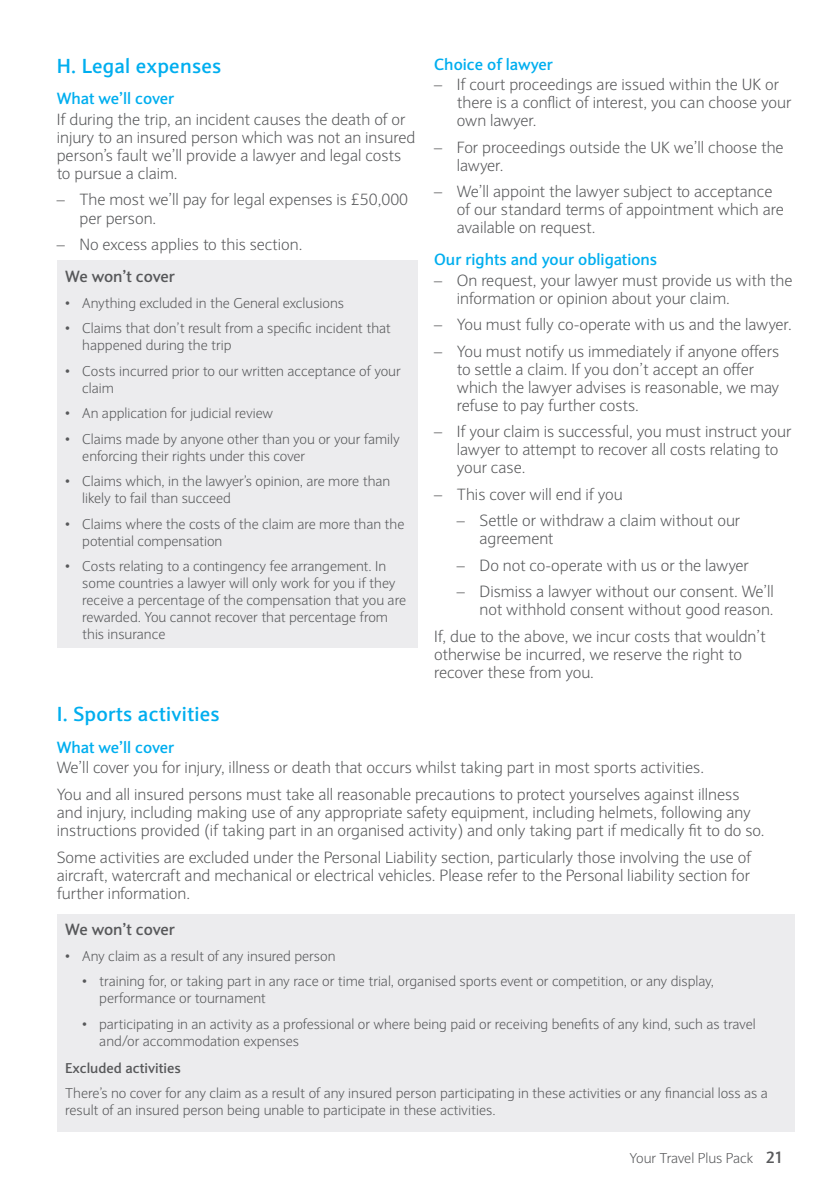
<style>
.page{position:relative;width:840px;height:1191px;background:#fff}
.page>*{position:absolute;margin:0;border:0;box-sizing:border-box;transform-origin:0 0}
.NEW_Heading_2{font:700 20px "Expert Sans";letter-spacing:.015em;color:#00aeef}
.NEW_Body_Text{font:300 16px/18px "Expert Sans";color:#57585a}
.NEW_Heading_3{font:700 16px "Expert Sans";color:#00aeef}
.NEW_Body_Text-2{font:700 16px "Expert Sans";letter-spacing:-.01em;color:#57585a}
.NEW_Body_Text-3{font:300 14px/17px "Expert Sans";color:#57585a}
.NEW_Body_Text-4{font:700 14px "Expert Sans";color:#57585a}
.s1{font-weight:700;font-size:16px}
</style>
<div class="page">
<div style="left:57px;top:261px;width:360px;height:386px;background:#ececee"></div>
<div style="left:57px;top:913px;width:737px;height:218px;background:#ececee"></div>
<p class="NEW_Heading_2" style="left:57px;top:52px;width:166px">H. Legal expenses</p>
<p class="NEW_Heading_3" style="left:57px;top:88px;width:119px">What we’ll cover</p>
<p class="NEW_Body_Text" style="left:57px;top:110px;width:360px">If during the trip, an incident causes the death of or injury to an insured person which was not an insured person’s fault we’ll provide a lawyer and legal costs to pursue a claim.</p>
<p class="NEW_Body_Text" style="left:79px;top:191px;width:330px;text-indent:-23px">– The most we’ll pay for legal expenses is £50,000 per person.</p>
<p class="NEW_Body_Text" style="left:57px;top:235px;width:247px">– No excess applies to this section.</p>
<p class="NEW_Body_Text-2" style="left:65px;top:266px;width:111px">We won’t cover</p>
<p class="NEW_Body_Text-3" style="left:65px;top:294px;width:280px">• Anything excluded in the General exclusions</p>
<p class="NEW_Body_Text-3" style="left:82px;top:319px;width:310px;text-indent:-17px">• Claims that don’t result from a specific incident that happened during the trip</p>
<p class="NEW_Body_Text-3" style="left:82px;top:362px;width:320px;text-indent:-17px">• Costs incurred prior to our written acceptance of your claim</p>
<p class="NEW_Body_Text-3" style="left:65px;top:404px;width:209px">• An application for judicial review</p>
<p class="NEW_Body_Text-3" style="left:82px;top:430px;width:319px;text-indent:-17px">• Claims made by anyone other than you or your family enforcing their rights under this cover</p>
<p class="NEW_Body_Text-3" style="left:82px;top:472px;width:309px;text-indent:-17px">• Claims which, in the lawyer’s opinion, are more than likely to fail than succeed</p>
<p class="NEW_Body_Text-3" style="left:82px;top:515px;width:323px;text-indent:-17px">• Claims where the costs of the claim are more than the potential compensation</p>
<p class="NEW_Body_Text-3" style="left:82px;top:557px;width:325px;text-indent:-17px">• Costs relating to a contingency fee arrangement. In some countries a lawyer will only work for you if they receive a percentage of the compensation that you are rewarded. You cannot recover that percentage from this insurance</p>
<p class="NEW_Heading_3" style="left:434px;top:53px;width:120px">Choice of lawyer</p>
<p class="NEW_Body_Text" style="left:456px;top:76px;width:336px;text-indent:-23px">– If court proceedings are issued within the UK or there is a conflict of interest, you can choose your own lawyer.</p>
<p class="NEW_Body_Text" style="left:456px;top:138px;width:328px;text-indent:-23px">– For proceedings outside the UK we’ll choose the lawyer.</p>
<p class="NEW_Body_Text" style="left:456px;top:183px;width:328px;text-indent:-23px">– We’ll appoint the lawyer subject to acceptance of our standard terms of appointment which are available on request.</p>
<p class="NEW_Heading_3" style="left:434px;top:248px;width:224px">Our rights and your obligations</p>
<p class="NEW_Body_Text" style="left:456px;top:271px;width:337px;text-indent:-23px">– On request, your lawyer must provide us with the information or opinion about your claim.</p>
<p class="NEW_Body_Text" style="left:434px;top:315px;width:359px">– You must fully co-operate with us and the lawyer.</p>
<p class="NEW_Body_Text" style="left:456px;top:342px;width:324px;text-indent:-23px">– You must notify us immediately if anyone offers to settle a claim. If you don’t accept an offer which the lawyer advises is reasonable, we may refuse to pay further costs.</p>
<p class="NEW_Body_Text" style="left:456px;top:422px;width:336px;text-indent:-23px">– If your claim is successful, you must instruct your lawyer to attempt to recover all costs relating to your case.</p>
<p class="NEW_Body_Text" style="left:434px;top:485px;width:190px">– This cover will end if you</p>
<p class="NEW_Body_Text" style="left:479px;top:511px;width:262px;text-indent:-23px">– Settle or withdraw a claim without our agreement</p>
<p class="NEW_Body_Text" style="left:456px;top:556px;width:293px">– Do not co-operate with us or the lawyer</p>
<p class="NEW_Body_Text" style="left:456px;top:582px;width:318px;text-align:right">– Dismiss a lawyer without our consent. We’ll not withhold consent without good reason.</p>
<p class="NEW_Body_Text" style="left:434px;top:627px;width:333px">If, due to the above, we incur costs that wouldn’t otherwise be incurred, we reserve the right to recover these from you.</p>
<p class="NEW_Heading_2" style="left:57px;top:701px;width:164px">I. Sports activities</p>
<p class="NEW_Heading_3" style="left:57px;top:736px;width:119px">What we’ll cover</p>
<p class="NEW_Body_Text" style="left:57px;top:759px;width:648px">We’ll cover you for injury, illness or death that occurs whilst taking part in most sports activities.</p>
<p class="NEW_Body_Text" style="left:57px;top:785px;width:709px">You and all insured persons must take all reasonable precautions to protect yourselves against illness and injury, including making use of any appropriate safety equipment, including helmets, following any instructions provided (if taking part in an organised activity) and only taking part if medically fit to do so.</p>
<p class="NEW_Body_Text" style="left:57px;top:848px;width:695px;text-align:justify">Some activities are excluded under the Personal Liability section, particularly those involving the use of aircraft, watercraft and mechanical or electrical vehicles. Please refer to the Personal liability section for further information.</p>
<p class="NEW_Body_Text-2" style="left:65px;top:918px;width:111px">We won’t cover</p>
<p class="NEW_Body_Text-3" style="left:65px;top:947px;width:271px">• Any claim as a result of any insured person</p>
<p class="NEW_Body_Text-3" style="left:99px;top:972px;width:615px;text-indent:-17px">• training for, or taking part in any race or time trial, organised sports event or competition, or any display, performance or tournament</p>
<p class="NEW_Body_Text-3" style="left:99px;top:1015px;width:657px;text-indent:-17px">• participating in an activity as a professional or where being paid or receiving benefits of any kind, such as travel and/or accommodation expenses</p>
<p class="NEW_Body_Text-4" style="left:65px;top:1058px;width:117px">Excluded activities</p>
<p class="NEW_Body_Text-3" style="left:65px;top:1084px;width:703px">There’s no cover for any claim as a result of any insured person participating in these activities or any financial loss as a result of an insured person being unable to participate in these activities.</p>
<p class="NEW_Body_Text-3" style="left:629px;top:1149px;width:155px">Your Travel Plus Pack <span class="s1">21</span></p>
</div>
